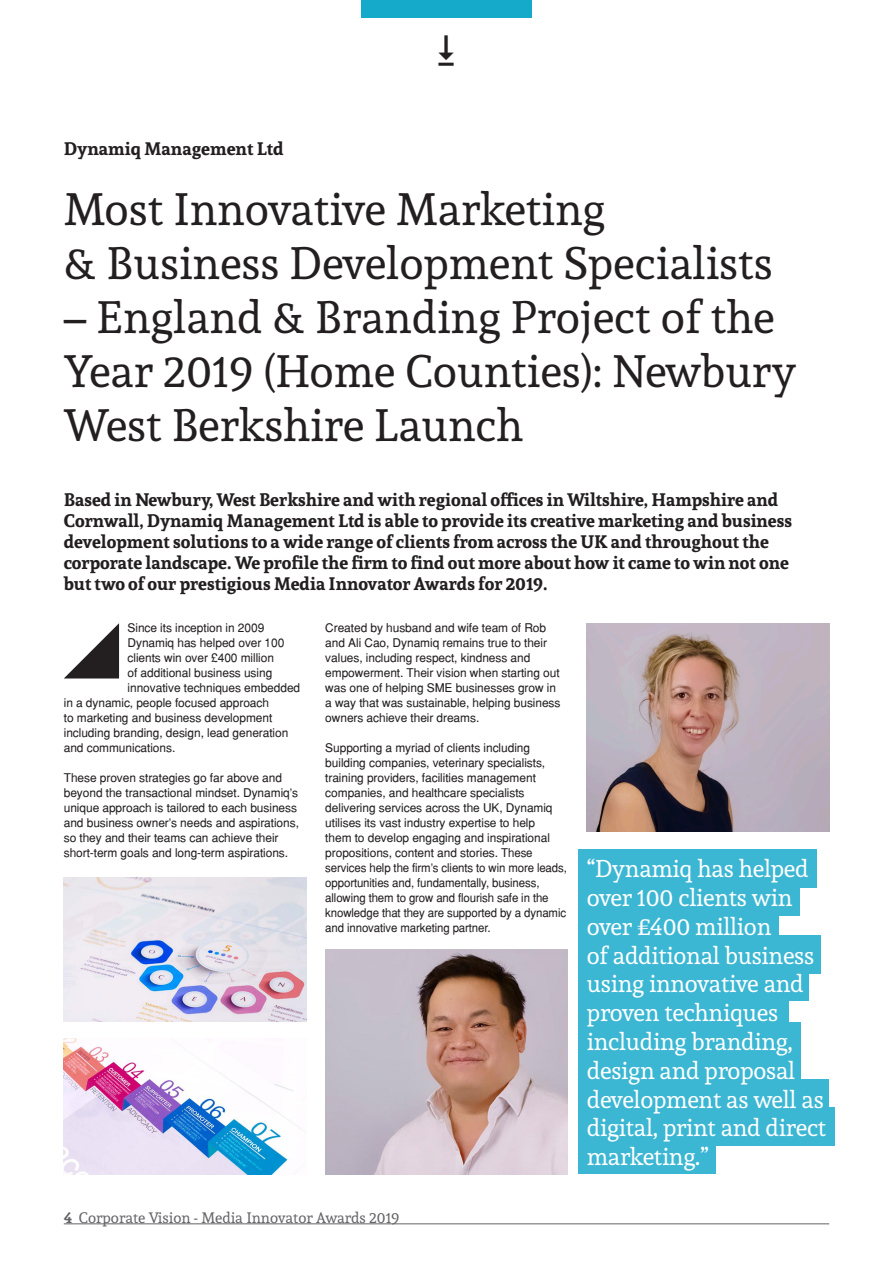
<style>
.page{position:relative;width:893px;height:1263px;background:#fff}
.page>*{position:absolute;margin:0;border:0;box-sizing:border-box;transform-origin:0 0}
.t1{font:45px/54px "Andada";color:#231f20}
.t2{font:24px/28.8px "Andada";letter-spacing:-.01em;color:#fff}
.t3{font:700 18px/21px "Andada";color:#231f20}
.t4{font:15px "Andada";color:#636366}
.t5{font:12px/15px "Helvetica";letter-spacing:-.005em;color:#231f20}
.s1{font-weight:700}
</style>
<div class="page">
<hr style="left:64px;top:1223px;width:765px;height:1px;background:#636366">
<div style="left:361px;top:0;width:170px;height:17px;background:#16aaca"></div>
<svg style="left:64px;top:623px;width:55px;height:55px"></svg>
<img style="left:325px;top:949px;width:243px;height:226px">
<img style="left:64px;top:877px;width:242px;height:145px">
<img style="left:64px;top:1039px;width:240px;height:136px">
<img style="left:587px;top:623px;width:242px;height:208px">
<div style="left:578px;top:962px;width:231px;height:39px;background:#3cb7d3"></div>
<div style="left:578px;top:935px;width:243px;height:38px;background:#3cb7d3"></div>
<div style="left:578px;top:850px;width:238px;height:38px;background:#3cb7d3"></div>
<div style="left:578px;top:907px;width:201px;height:38px;background:#3cb7d3"></div>
<div style="left:578px;top:877px;width:222px;height:38px;background:#3cb7d3"></div>
<div style="left:578px;top:993px;width:211px;height:34px;background:#3cb7d3"></div>
<div style="left:578px;top:1022px;width:222px;height:38px;background:#3cb7d3"></div>
<div style="left:578px;top:1051px;width:222px;height:38px;background:#3cb7d3"></div>
<div style="left:578px;top:1079px;width:251px;height:38px;background:#3cb7d3"></div>
<div style="left:578px;top:1107px;width:256px;height:39px;background:#3cb7d3"></div>
<div style="left:578px;top:1135px;width:138px;height:38px;background:#3cb7d3"></div>
<p class="t3" style="left:64px;top:137px;width:221px">Dynamiq Management Ltd</p>
<p class="t1" style="left:64px;top:182px;width:543px">Most Innovative Marketing</p>
<p class="t1" style="left:64px;top:236px;width:710px">&amp; Business Development Specialists</p>
<p class="t1" style="left:64px;top:290px;width:734px">– England &amp; Branding Project of the<br>Year 2019 (Home Counties): Newbury<br>West Berkshire Launch</p>
<p class="t3" style="left:64px;top:489px;width:730px">Based in Newbury, West Berkshire and with regional offices in Wiltshire, Hampshire and Cornwall, Dynamiq Management Ltd is able to provide its creative marketing and business development solutions to a wide range of clients from across the UK and throughout the corporate landscape. We profile the firm to find out more about how it came to win not one but two of our prestigious Media Innovator Awards for 2019.</p>
<p class="t5" style="left:128px;top:620px;width:138px">Since its inception in 2009</p>
<p class="t5" style="left:128px;top:635px;width:158px">Dynamiq has helped over 100</p>
<p class="t5" style="left:128px;top:650px;width:148px">clients win over £400 million</p>
<p class="t5" style="left:128px;top:665px;width:146px">of additional business using</p>
<p class="t5" style="left:128px;top:680px;width:174px">innovative techniques embedded</p>
<p class="t5" style="left:64px;top:695px;width:207px">in a dynamic, people focused approach</p>
<p class="t5" style="left:64px;top:710px;width:210px">to marketing and business development</p>
<p class="t5" style="left:64px;top:725px;width:226px">including branding, design, lead generation</p>
<p class="t5" style="left:64px;top:740px;width:113px">and communications.</p>
<p class="t5" style="left:64px;top:770px;width:237px">These proven strategies go far above and beyond the transactional mindset. Dynamiq’s unique approach is tailored to each business and business owner’s needs and aspirations, so they and their teams can achieve their short-term goals and long-term aspirations.</p>
<p class="t2" style="left:587px;top:854px;width:223px">“Dynamiq has helped over 100 clients win over £400 million</p>
<p class="t2" style="left:587px;top:940px;width:241px">of additional business using innovative and proven techniques including branding, design and proposal development as well as digital, print and direct marketing.”</p>
<p class="t5" style="left:325px;top:620px;width:237px">Created by husband and wife team of Rob and Ali Cao, Dynamiq remains true to their values, including respect, kindness and empowerment. Their vision when starting out was one of helping SME businesses grow in a way that was sustainable, helping business owners achieve their dreams.</p>
<p class="t5" style="left:325px;top:740px;width:243px">Supporting a myriad of clients including building companies, veterinary specialists, training providers, facilities management companies, and healthcare specialists delivering services across the UK, Dynamiq utilises its vast industry expertise to help<br>them to develop engaging and inspirational propositions, content and stories. These services help the firm’s clients to win more leads, opportunities and, fundamentally, business, allowing them to grow and flourish safe in the knowledge that they are supported by a dynamic and innovative marketing partner.</p>
<p class="t4" style="left:64px;top:1208px;width:337px"><span class="s1">4</span> Corporate Vision - Media Innovator Awards 2019</p>
</div>
